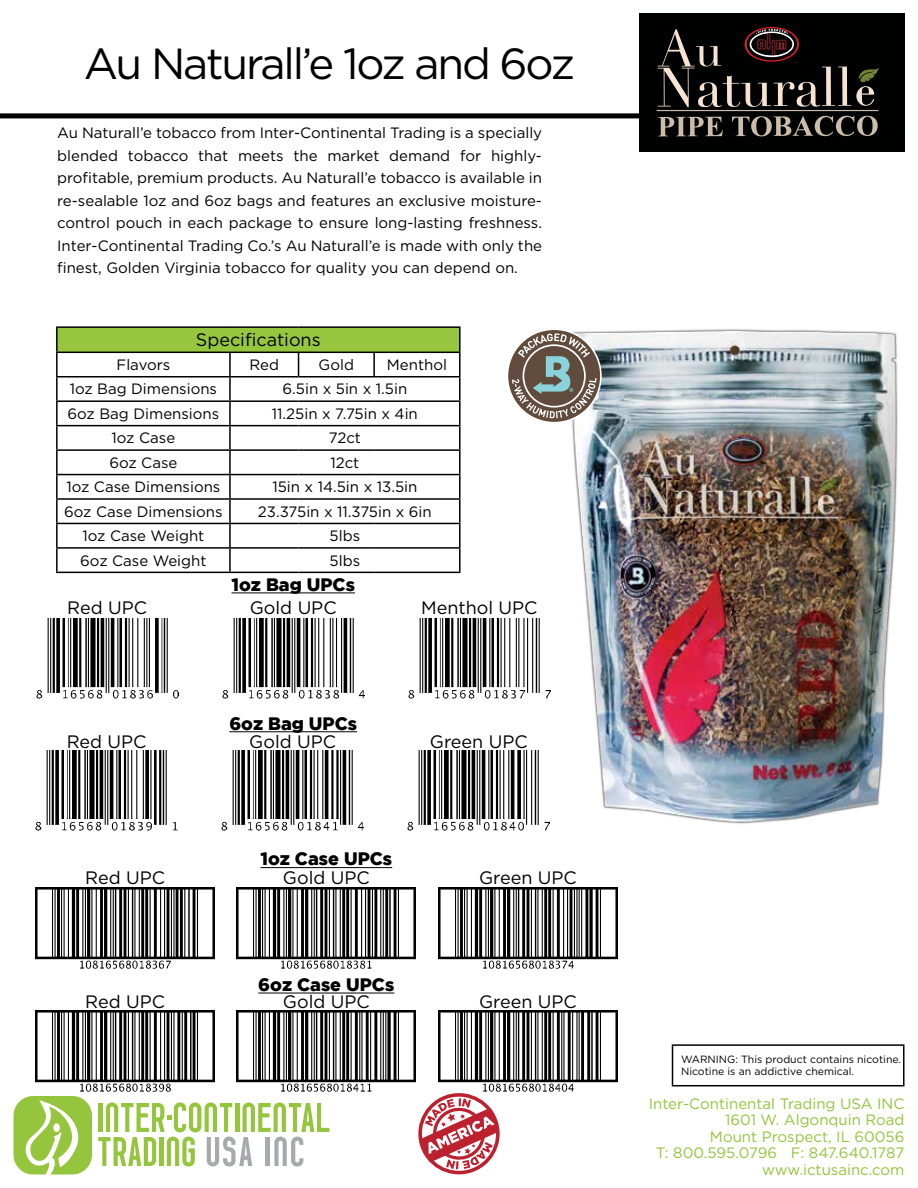
<style>
.page{position:relative;width:918px;height:1188px;background:#fff}
.page>*{position:absolute;margin:0;border:0;box-sizing:border-box;transform-origin:0 0}
.t1{font:43.5px "Gotham";letter-spacing:-.05em;color:#000}
.t2{font:18px "Gotham";color:#000}
.t3{font:900 18px "Gotham";color:#000}
.t4{font:15px/22.5px "Gotham";color:#000;text-align:justify}
.t5{font:15px/16.5px "Gotham";color:#93c43e;text-align:right}
.t6{font:10.5px/12.6px "Gotham";color:#000}
</style>
<div class="page">
<div style="left:0;top:113px;width:645px;height:5px;background:#000"></div>
<svg style="left:14px;top:1096px;width:78px;height:78px"></svg>
<svg style="left:98px;top:1102px;width:231px;height:64px"></svg>
<div style="left:672px;top:1044px;width:232px;height:42px;border:2px solid #000"></div>
<svg style="left:418px;top:1091px;width:83px;height:84px"></svg>
<div style="left:639px;top:14px;width:265px;height:138px;background:#000101"></div>
<svg style="left:658px;top:117px;width:65px;height:19px"></svg>
<hr style="left:657px;top:110px;width:222px;height:1px;background:#cbbda9">
<svg style="left:658px;top:27px;width:221px;height:80px"></svg>
<svg style="left:732px;top:116px;width:146px;height:20px"></svg>
<div style="left:57px;top:327px;width:403px;height:25px;background:#95c63e"></div>
<hr style="left:56px;top:326px;width:174px;height:2px;background:#000">
<hr style="left:56px;top:328px;width:2px;height:24px;background:#000">
<hr style="left:230px;top:326px;width:69px;height:2px;background:#000">
<hr style="left:299px;top:326px;width:75px;height:2px;background:#000">
<hr style="left:374px;top:326px;width:87px;height:2px;background:#000">
<hr style="left:459px;top:328px;width:2px;height:24px;background:#000">
<hr style="left:56px;top:352px;width:174px;height:1px;background:#000">
<hr style="left:56px;top:353px;width:2px;height:23px;background:#000">
<hr style="left:230px;top:352px;width:69px;height:1px;background:#000">
<hr style="left:229px;top:353px;width:2px;height:23px;background:#000">
<hr style="left:299px;top:352px;width:75px;height:1px;background:#000">
<svg style="left:298px;top:353px;width:1px;height:23px"></svg>
<hr style="left:374px;top:352px;width:87px;height:1px;background:#000">
<hr style="left:373px;top:353px;width:2px;height:23px;background:#000">
<hr style="left:459px;top:353px;width:2px;height:23px;background:#000">
<hr style="left:56px;top:376px;width:174px;height:2px;background:#000">
<hr style="left:56px;top:378px;width:2px;height:22px;background:#000">
<hr style="left:230px;top:376px;width:69px;height:2px;background:#000">
<hr style="left:229px;top:378px;width:2px;height:22px;background:#000">
<hr style="left:299px;top:376px;width:75px;height:2px;background:#000">
<hr style="left:374px;top:376px;width:87px;height:2px;background:#000">
<hr style="left:459px;top:378px;width:2px;height:22px;background:#000">
<hr style="left:56px;top:400px;width:174px;height:2px;background:#000">
<hr style="left:56px;top:402px;width:2px;height:23px;background:#000">
<hr style="left:230px;top:400px;width:69px;height:2px;background:#000">
<hr style="left:229px;top:402px;width:2px;height:23px;background:#000">
<hr style="left:299px;top:400px;width:75px;height:2px;background:#000">
<hr style="left:374px;top:400px;width:87px;height:2px;background:#000">
<hr style="left:459px;top:402px;width:2px;height:23px;background:#000">
<hr style="left:56px;top:425px;width:174px;height:1px;background:#000">
<hr style="left:56px;top:426px;width:2px;height:23px;background:#000">
<hr style="left:230px;top:425px;width:69px;height:1px;background:#000">
<hr style="left:229px;top:426px;width:2px;height:23px;background:#000">
<hr style="left:299px;top:425px;width:75px;height:1px;background:#000">
<hr style="left:374px;top:425px;width:87px;height:1px;background:#000">
<hr style="left:459px;top:426px;width:2px;height:23px;background:#000">
<hr style="left:56px;top:449px;width:174px;height:2px;background:#000">
<hr style="left:56px;top:451px;width:2px;height:23px;background:#000">
<hr style="left:230px;top:449px;width:69px;height:2px;background:#000">
<hr style="left:229px;top:451px;width:2px;height:23px;background:#000">
<hr style="left:299px;top:449px;width:75px;height:2px;background:#000">
<hr style="left:374px;top:449px;width:87px;height:2px;background:#000">
<hr style="left:459px;top:451px;width:2px;height:23px;background:#000">
<hr style="left:56px;top:474px;width:174px;height:1px;background:#000">
<hr style="left:56px;top:475px;width:2px;height:23px;background:#000">
<hr style="left:230px;top:474px;width:69px;height:1px;background:#000">
<hr style="left:229px;top:475px;width:2px;height:23px;background:#000">
<hr style="left:299px;top:474px;width:75px;height:1px;background:#000">
<hr style="left:374px;top:474px;width:87px;height:1px;background:#000">
<hr style="left:459px;top:475px;width:2px;height:23px;background:#000">
<hr style="left:56px;top:498px;width:174px;height:2px;background:#000">
<hr style="left:56px;top:500px;width:2px;height:23px;background:#000">
<hr style="left:230px;top:498px;width:69px;height:2px;background:#000">
<hr style="left:229px;top:500px;width:2px;height:23px;background:#000">
<hr style="left:299px;top:498px;width:75px;height:2px;background:#000">
<hr style="left:374px;top:498px;width:87px;height:2px;background:#000">
<hr style="left:459px;top:500px;width:2px;height:23px;background:#000">
<hr style="left:56px;top:523px;width:174px;height:1px;background:#000">
<hr style="left:56px;top:524px;width:2px;height:23px;background:#000">
<hr style="left:230px;top:523px;width:69px;height:1px;background:#000">
<hr style="left:229px;top:524px;width:2px;height:23px;background:#000">
<hr style="left:299px;top:523px;width:75px;height:1px;background:#000">
<hr style="left:374px;top:523px;width:87px;height:1px;background:#000">
<hr style="left:459px;top:524px;width:2px;height:23px;background:#000">
<hr style="left:56px;top:547px;width:174px;height:2px;background:#000">
<hr style="left:56px;top:549px;width:2px;height:23px;background:#000">
<hr style="left:230px;top:547px;width:69px;height:2px;background:#000">
<hr style="left:229px;top:549px;width:2px;height:23px;background:#000">
<hr style="left:299px;top:547px;width:75px;height:2px;background:#000">
<hr style="left:374px;top:547px;width:87px;height:2px;background:#000">
<hr style="left:459px;top:549px;width:2px;height:23px;background:#000">
<hr style="left:56px;top:572px;width:174px;height:1px;background:#000">
<hr style="left:230px;top:572px;width:69px;height:1px;background:#000">
<hr style="left:299px;top:572px;width:75px;height:1px;background:#000">
<hr style="left:374px;top:572px;width:87px;height:1px;background:#000">
<hr style="left:260px;top:867px;width:132px;height:1px;background:#000">
<hr style="left:258px;top:993px;width:136px;height:1px;background:#000">
<img style="left:408px;top:619px;width:142px;height:80px">
<img style="left:408px;top:750px;width:142px;height:81px">
<img style="left:438px;top:887px;width:179px;height:81px">
<img style="left:438px;top:1010px;width:179px;height:81px">
<hr style="left:231px;top:593px;width:124px;height:1px;background:#000">
<hr style="left:229px;top:732px;width:128px;height:1px;background:#000">
<img style="left:222px;top:619px;width:142px;height:80px">
<img style="left:222px;top:750px;width:142px;height:81px">
<img style="left:237px;top:887px;width:179px;height:81px">
<img style="left:237px;top:1010px;width:179px;height:81px">
<img style="left:36px;top:619px;width:142px;height:80px">
<img style="left:36px;top:750px;width:141px;height:81px">
<img style="left:36px;top:887px;width:179px;height:81px">
<img style="left:36px;top:1010px;width:179px;height:81px">
<img style="left:572px;top:329px;width:326px;height:495px">
<svg style="left:508px;top:330px;width:92px;height:92px"></svg>
<h1 class="t1" style="left:84px;top:40px;width:493px">Au Naturall’e 1oz and 6oz</h1>
<p class="t4" style="left:57px;top:121px;width:486px">Au Naturall’e tobacco from Inter-Continental Trading is a specially blended tobacco that meets the market demand for highly&shy;profitable, premium products. Au Naturall’e tobacco is available in re-sealable 1oz and 6oz bags and features an exclusive moisture&shy;control pouch in each package to ensure long-lasting freshness.<br>Inter-Continental Trading Co.’s Au Naturall’e is made with only the finest, Golden Virginia tobacco for quality you can depend on.</p>
<p class="t2" style="left:196px;top:330px;width:126px">Specifications</p>
<p class="t4" style="left:117px;top:353px;width:55px">Flavors</p>
<p class="t4" style="left:249px;top:353px;width:31px">Red</p>
<p class="t4" style="left:319px;top:353px;width:37px">Gold</p>
<p class="t4" style="left:387px;top:353px;width:62px">Menthol</p>
<p class="t4" style="left:70px;top:378px;width:149px">1oz Bag Dimensions</p>
<p class="t4" style="left:283px;top:378px;width:126px">6.5in x 5in x 1.5in</p>
<p class="t4" style="left:67px;top:402px;width:153px">6oz Bag Dimensions</p>
<p class="t4" style="left:272px;top:402px;width:147px">11.25in x 7.75in x 4in</p>
<p class="t4" style="left:112px;top:427px;width:65px">1oz Case</p>
<p class="t4" style="left:329px;top:427px;width:34px">72ct</p>
<p class="t4" style="left:109px;top:451px;width:70px">6oz Case</p>
<p class="t4" style="left:330px;top:451px;width:30px">12ct</p>
<p class="t4" style="left:66px;top:475px;width:156px">1oz Case Dimensions</p>
<p class="t4" style="left:272px;top:475px;width:147px">15in x 14.5in x 13.5in</p>
<p class="t4" style="left:64px;top:500px;width:160px">6oz Case Dimensions</p>
<p class="t4" style="left:258px;top:500px;width:175px">23.375in x 11.375in x 6in</p>
<p class="t4" style="left:82px;top:524px;width:123px">1oz Case Weight</p>
<p class="t4" style="left:330px;top:524px;width:32px">5lbs</p>
<p class="t4" style="left:80px;top:549px;width:128px">6oz Case Weight</p>
<p class="t4" style="left:330px;top:549px;width:32px">5lbs</p>
<p class="t3" style="left:231px;top:574px;width:125px">1oz Bag UPCs</p>
<p class="t2" style="left:67px;top:597px;width:81px">Red UPC</p>
<p class="t2" style="left:250px;top:597px;width:88px">Gold UPC</p>
<p class="t2" style="left:421px;top:597px;width:118px">Menthol UPC</p>
<p class="t3" style="left:229px;top:713px;width:129px">6oz Bag UPCs</p>
<p class="t2" style="left:67px;top:732px;width:81px">Red UPC</p>
<p class="t2" style="left:249px;top:732px;width:88px">Gold UPC</p>
<p class="t2" style="left:430px;top:732px;width:99px">Green UPC</p>
<p class="t3" style="left:260px;top:849px;width:133px">1oz Case UPCs</p>
<p class="t2" style="left:85px;top:867px;width:81px">Red UPC</p>
<p class="t2" style="left:283px;top:867px;width:88px">Gold UPC</p>
<p class="t2" style="left:479px;top:867px;width:99px">Green UPC</p>
<p class="t3" style="left:258px;top:974px;width:138px">6oz Case UPCs</p>
<p class="t2" style="left:85px;top:992px;width:81px">Red UPC</p>
<p class="t2" style="left:283px;top:992px;width:88px">Gold UPC</p>
<p class="t2" style="left:479px;top:992px;width:99px">Green UPC</p>
<p class="t6" style="left:681px;top:1053px;width:222px">WARNING: This product contains nicotine.<br>Nicotine is an addictive chemical.</p>
<p class="t5" style="left:649px;top:1095px;width:257px">Inter-Continental Trading USA INC<br>1601 W. Algonquin Road<br>Mount Prospect, IL 60056<br>T: 800.595.0796 F: 847.640.1787 www.ictusainc.com</p>
</div>
